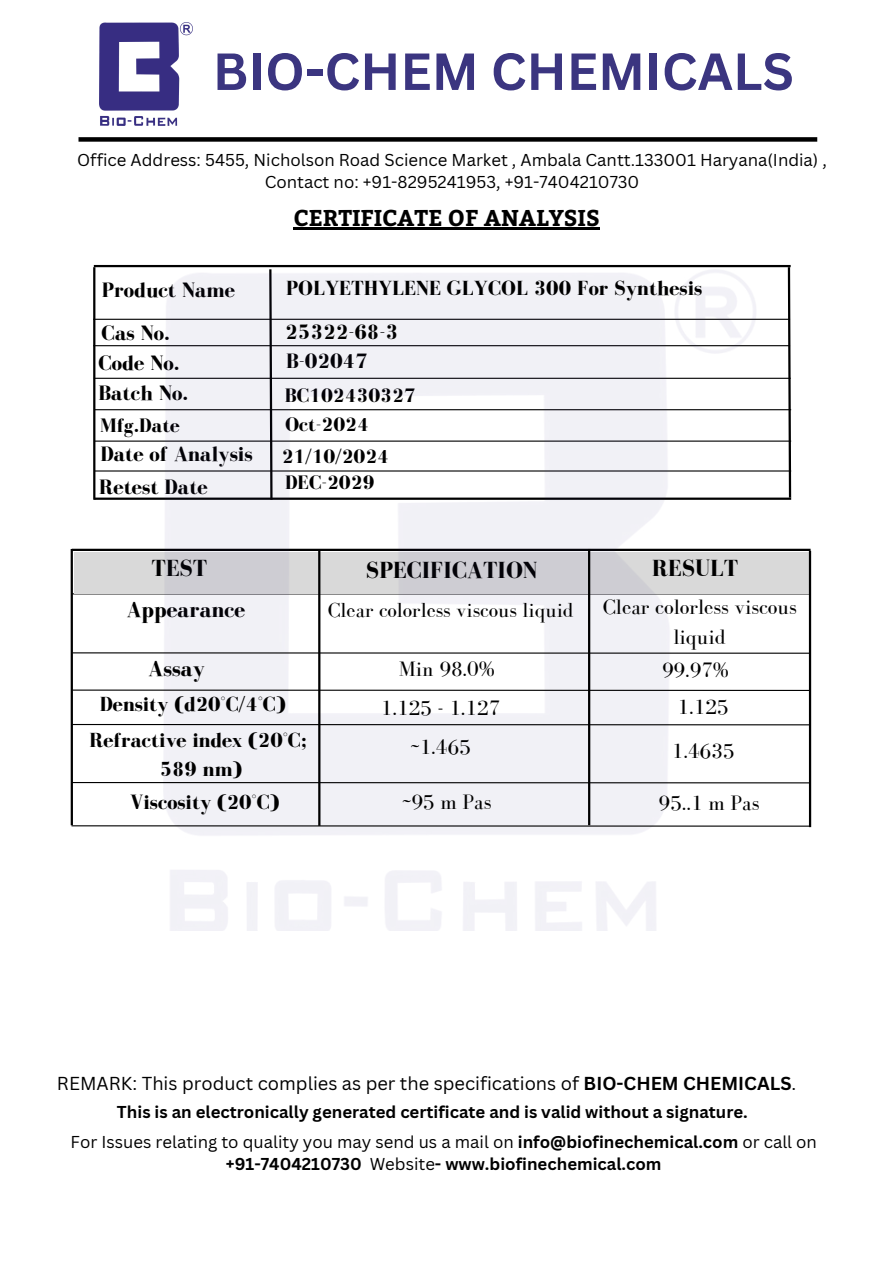
<style>
.page{position:relative;width:894px;height:1264px;background:#fff}
.page>*{position:absolute;margin:0;border:0;box-sizing:border-box;transform-origin:0 0}
.t1{font:700 51px "Canva Sans";color:#3b3580}
.t2{font:700 24px "Bodoni FLF";color:#000}
.t3{font:700 22.8px "Bitter";color:#000}
.t4{font:700 22.5px "Bodoni FLF";color:#000}
.t5{font:21.45px/30px "Bodoni FLF";color:#000;text-align:center}
.t6{font:700 21.45px/42.6px "Bodoni FLF";color:#000}
.t7{font:700 21px/29.2px "Bodoni FLF";color:#000;text-align:center}
.t8{font:21px "Bodoni FLF";color:#000}
.t9{font:700 20.1px/29px "Bodoni FLF";color:#000}
.t10{font:18.3px "Canva Sans";color:#000}
.t11{font:700 16.8px/29.2px "Canva Sans";color:#000}
.t12{font:16.8px/22.5px "Canva Sans";color:#000;text-align:center}
.s1{font-weight:700}
.s2{font-weight:400}
</style>
<div class="page">
<div style="left:78px;top:137px;width:739px;height:5px;background:#000"></div>
<img style="left:100px;top:22px;width:92px;height:104px">
<hr style="left:293px;top:228px;width:306px;height:2px;background:#000">
<hr style="left:72px;top:593px;width:738px;height:1px;background:#000">
<hr style="left:72px;top:548px;width:738px;height:3px;background:#000">
<div style="left:74px;top:552px;width:736px;height:41px;background:#d9d9d9"></div>
<hr style="left:93px;top:319px;width:696px;height:1px;background:#000">
<hr style="left:93px;top:345px;width:696px;height:1px;background:#000">
<hr style="left:94px;top:378px;width:696px;height:1px;background:#000">
<hr style="left:94px;top:409px;width:697px;height:1px;background:#000">
<hr style="left:94px;top:440px;width:697px;height:1px;background:#000">
<hr style="left:94px;top:470px;width:697px;height:1px;background:#000">
<hr style="left:94px;top:497px;width:697px;height:3px;background:#000">
<hr style="left:93px;top:267px;width:2px;height:233px;background:#000">
<svg style="left:786px;top:265px;width:6px;height:235px"></svg>
<hr style="left:94px;top:265px;width:696px;height:2px;background:#000">
<img style="left:163px;top:269px;width:593px;height:661px">
<hr style="left:72px;top:652px;width:738px;height:1px;background:#000">
<hr style="left:808px;top:551px;width:3px;height:276px;background:#000">
<hr style="left:72px;top:689px;width:738px;height:2px;background:#000">
<hr style="left:72px;top:724px;width:738px;height:1px;background:#000">
<hr style="left:588px;top:549px;width:2px;height:276px;background:#000">
<hr style="left:71px;top:782px;width:738px;height:1px;background:#000">
<hr style="left:71px;top:825px;width:738px;height:1px;background:#000">
<hr style="left:318px;top:549px;width:2px;height:276px;background:#000">
<hr style="left:71px;top:549px;width:2px;height:276px;background:#000">
<h1 class="t1" style="left:213px;top:35px;width:582px">BIO-CHEM CHEMICALS</h1>
<p class="t12" style="left:77px;top:148px;width:751px">Office Address: 5455, Nicholson Road Science Market , Ambala Cantt.133001 Haryana(India) ,<br>Contact no: +91-8295241953, +91-7404210730</p>
<p class="t6" style="left:102px;top:268px;width:135px">Product Name<br>Cas No.</p>
<p class="t6" style="left:98px;top:347px;width:91px;line-height:30.5px">Code No.<br>Batch No.</p>
<p class="t9" style="left:100px;top:410px;width:81px">Mfg.Date</p>
<p class="t6" style="left:99px;top:437px;width:155px;line-height:33px">Date of Analysis<br>Retest Date</p>
<h3 class="t3" style="left:293px;top:201px;width:308px">CERTIFICATE OF ANALYSIS</h3>
<p class="t7" style="left:286px;top:274px;width:417px">POLYETHYLENE GLYCOL 300 For Synthesis</p>
<p class="t6" style="left:285px;top:311px;width:115px">25322-68-3</p>
<p class="t6" style="left:286px;top:339px;width:83px">B-02047</p>
<p class="t9" style="left:285px;top:380px;width:132px">BC102430327<br>Oct-2024</p>
<p class="t9" style="left:282px;top:442px;width:109px;line-height:26.5px">21/10/2024<br>DEC-2029</p>
<h2 class="t2" style="left:151px;top:554px;width:57px">TEST</h2>
<h2 class="t2" style="left:366px;top:557px;width:173px">SPECIFICATION</h2>
<h2 class="t2" style="left:652px;top:554px;width:87px">RESULT</h2>
<h3 class="t4" style="left:126px;top:597px;width:120px">Appearance</h3>
<p class="t8" style="left:328px;top:598px;width:247px">Clear colorless viscous liquid</p>
<p class="t5" style="left:602px;top:592px;width:195px">Clear colorless viscous liquid</p>
<h3 class="t4" style="left:148px;top:656px;width:58px">Assay</h3>
<p class="t5" style="left:398px;top:654px;width:97px">Min 98.0%</p>
<p class="t5" style="left:661px;top:654px;width:68px">99.97%</p>
<p class="t7" style="left:100px;top:689px;width:187px">Density (d20°C/4°C)</p>
<p class="t5" style="left:381px;top:693px;width:121px">1.125 - 1.127</p>
<p class="t5" style="left:677px;top:692px;width:52px">1.125</p>
<p class="t7" style="left:89px;top:725px;width:219px">Refractive index (20°C;<br>589 nm)</p>
<p class="t7" style="left:130px;top:787px;width:151px">Viscosity (20°C)</p>
<p class="t5" style="left:410px;top:732px;width:61px">~1.465</p>
<p class="t5" style="left:671px;top:735px;width:64px">1.4635</p>
<p class="t5" style="left:402px;top:786px;width:90px">~95 m Pas</p>
<p class="t5" style="left:658px;top:788px;width:102px">95..1 m Pas</p>
<p class="t10" style="left:57px;top:1070px;width:740px">REMARK: This product complies as per the specifications of <span class="s1">BIO-CHEM CHEMICALS</span>.</p>
<p class="t11" style="left:71px;top:1097px;width:747px;text-indent:46px">This is an electronically generated certificate and is valid without a signature.<br><span class="s2">For Issues relating to quality you may send us a mail on</span> info@biofinechemical.com <span class="s2">or call on</span></p>
<p class="t11" style="left:226px;top:1148px;width:437px">+91-7404210730 <span class="s2">Website</span>- www.biofinechemical.com</p>
</div>
